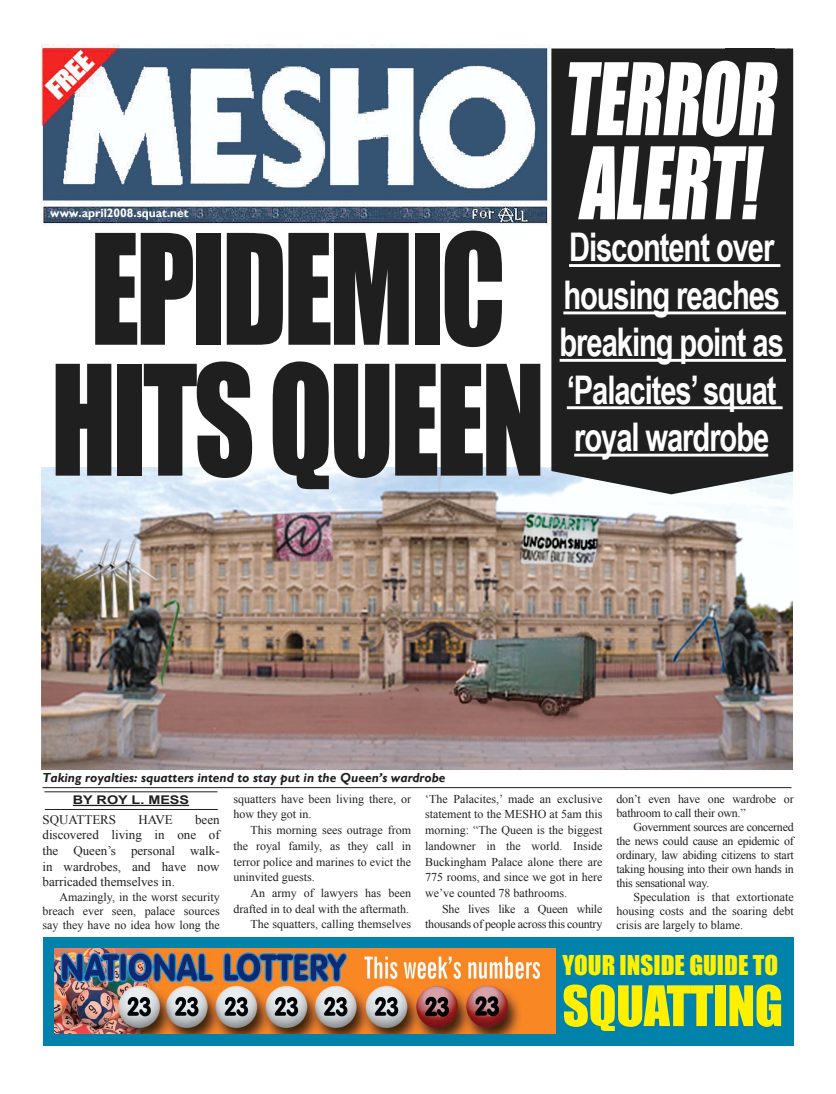
<style>
.page{position:relative;width:836px;height:1094px;background:#fff}
.page>*{position:absolute;margin:0;border:0;box-sizing:border-box;transform-origin:0 0}
.t1{font:141.5px/130.9px "Impact";letter-spacing:-.03em;color:#201f20;scale:.83 1}
.t2{font:92.3px/84.1px "Impact";color:#fff;scale:.77 1}
.t3{font:51.5px "Impact";letter-spacing:-.01em;color:#fff000}
.t4{font:700 39.5px/47.4px "Arial Narrow";letter-spacing:-.03em;color:#fff;text-align:center;scale:.9 1}
.t5{font:25.1px "Impact";color:#fff000}
.t6{font:italic 700 13.1px "Gill Sans";color:#201f20}
.t7{font:13px/15.6px "Times New Roman";color:#201f20;text-align:justify}
.t8{font:12px/15.7px "Times New Roman";color:#201f20;text-align:justify}
.t9{font:12px/15.7px "Times New Roman";letter-spacing:-.02em;color:#201f20;text-align:right}
.t10{font:700 12px "Gill Sans";color:#fff}
.t11{font:700 12px "Arial";color:#201f20;scale:1.2 1}
</style>
<div class="page">
<div style="left:726px;top:48px;width:49px;height:11px;background:#201f20"></div>
<img style="left:41px;top:44px;width:510px;height:181px">
<img style="left:42px;top:468px;width:751px;height:302px">
<div style="left:551px;top:49px;width:242px;height:445px;background:#201f20"></div>
<hr style="left:569px;top:264px;width:211px;height:3px;background:#fff">
<hr style="left:563px;top:311px;width:223px;height:3px;background:#fff">
<hr style="left:560px;top:359px;width:226px;height:3px;background:#fff">
<hr style="left:567px;top:406px;width:216px;height:3px;background:#fff">
<hr style="left:574px;top:454px;width:194px;height:3px;background:#fff">
<div style="left:43px;top:937px;width:750px;height:109px;background:#0082aa"></div>
<hr style="left:43px;top:787px;width:749px;height:1px;background:#201f20">
<hr style="left:73px;top:805px;width:116px;height:1px;background:#201f20">
<hr style="left:45px;top:791px;width:173px;height:1px;background:#201f20">
<hr style="left:45px;top:809px;width:173px;height:1px;background:#201f20">
<img style="left:54px;top:949px;width:502px;height:84px">
<p class="t10" style="left:50px;top:206px;width:140px">www.april2008.squat.net</p>
<h1 class="t1" style="left:51px;top:223px;width:597px">EPIDEMIC<br>HITS QUEEN</h1>
<h2 class="t2" style="left:562px;top:56px;width:292px">TERROR<br>ALERT!</h2>
<h3 class="t4" style="left:560px;top:223px;width:251px">Discontent over housing reaches breaking point as ëPalacitesí squat royal wardrobe</h3>
<p class="t6" style="left:43px;top:770px;width:404px">Taking royalties: squatters intend to stay put in the Queenís wardrobe</p>
<p class="t11" style="left:73px;top:793px;width:98px">BY ROY L. MESS</p>
<p class="t7" style="left:43px;top:812px;width:179px;text-indent:153px">been discovered living in one of the Queenís personal walk&shy;in wardrobes, and have now barricaded themselves in.</p>
<p class="t8" style="left:43px;top:889px;width:179px;line-height:14.4px;text-indent:17px">Amazingly, in the worst security breach ever seen, palace sources say they have no idea how long the</p>
<p class="t7" style="left:43px;top:812px;width:75px">SQUATTERS</p>
<p class="t7" style="left:138px;top:812px;width:36px">HAVE</p>
<p class="t8" style="left:234px;top:791px;width:179px">squatters have been living there, or how they got in.</p>
<p class="t8" style="left:234px;top:822px;width:179px;text-indent:17px">This morning sees outrage from the royal family, as they call in terror police and marines to evict the uninvited guests.</p>
<p class="t8" style="left:234px;top:885px;width:179px;text-align:right">An army of lawyers has been drafted in to deal with the aftermath.<br>The squatters, calling themselves</p>
<p class="t9" style="left:617px;top:792px;width:179px;line-height:14px;text-align:left">donít even have one wardrobe or bathroom to call their own.î</p>
<p class="t8" style="left:617px;top:820px;width:179px;line-height:14px;text-indent:17px">Government sources are concerned the news could cause an epidemic of ordinary, law abiding citizens to start taking housing into their own hands in this sensational way.</p>
<p class="t8" style="left:617px;top:890px;width:179px;line-height:14px;text-indent:17px">Speculation is that extortionate housing costs and the soaring debt crisis are largely to blame.</p>
<h3 class="t5" style="left:562px;top:949px;width:217px">YOUR INSIDE GUIDE TO</h3>
<h3 class="t3" style="left:562px;top:974px;width:222px">SQUATTING</h3>
<p class="t8" style="left:425px;top:791px;width:179px">ëThe Palacites,í made an exclusive statement to the MESHO at 5am this morning: ìThe Queen is the biggest landowner in the world. Inside Buckingham Palace alone there are 775 rooms, and since we got in here weíve counted 78 bathrooms.</p>
<p class="t9" style="left:425px;top:901px;width:179px">She lives like a Queen while thousands of people across this country</p>
</div>
